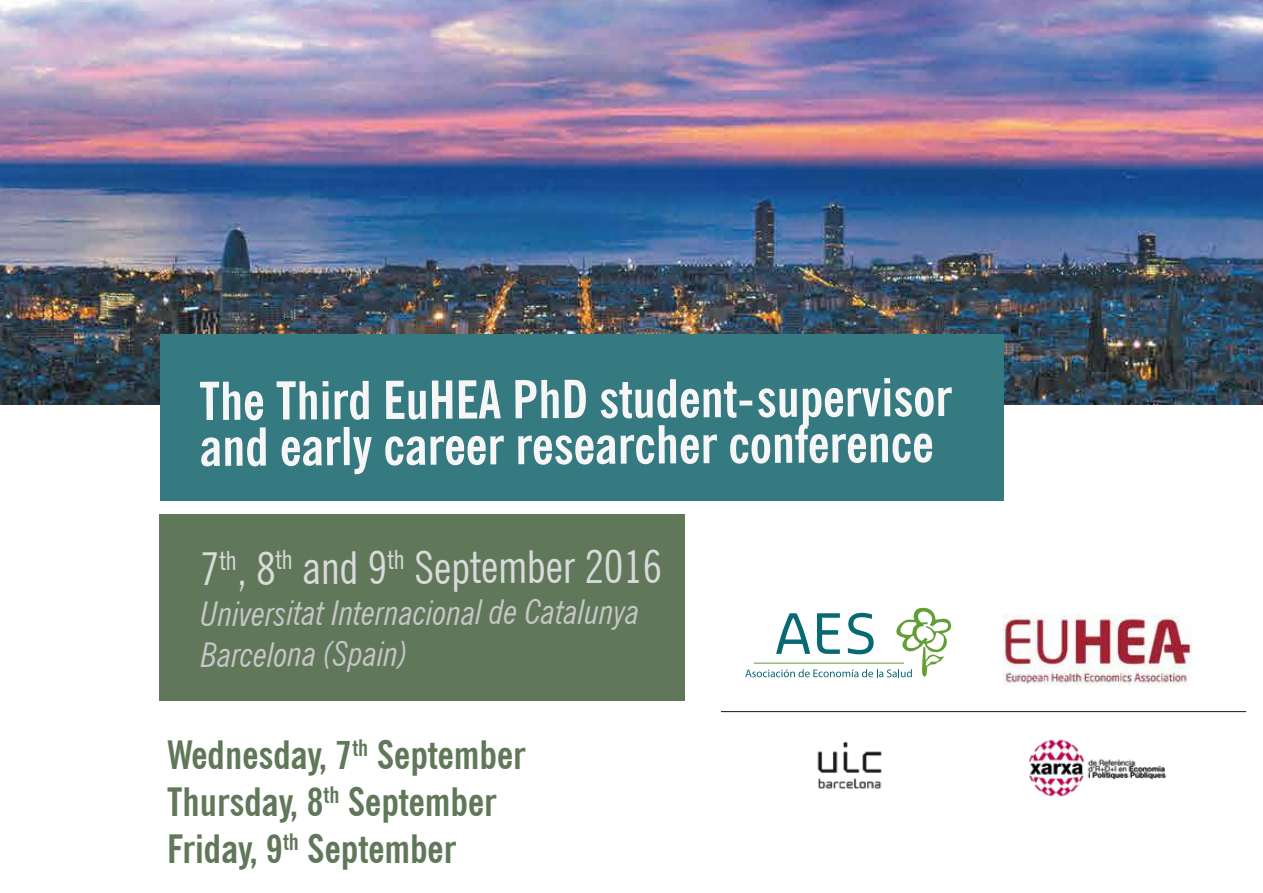
<style>
.page{position:relative;width:1263px;height:893px;background:#fff}
.page>*{position:absolute;margin:0;border:0;box-sizing:border-box;transform-origin:0 0}
.t1{font:700 condensed 52.35px/46.2px "News Gothic BT";letter-spacing:-.005em;color:#f6f6f6}
.t2{font:condensed 45.45px "News Gothic BT";letter-spacing:-.005em;color:#d9dadb}
.t3{font:700 condensed 39px/46.8px "News Gothic BT";color:#607859}
.t4{font:italic condensed 34.2px/41.5px "News Gothic BT";color:#c6c7c8}
</style>
<div class="page">
<div style="left:160px;top:514px;width:525px;height:187px;background:#607859"></div>
<img style="left:0;top:0;width:1263px;height:405px">
<div style="left:160px;top:335px;width:844px;height:166px;background:#357981"></div>
<svg style="left:745px;top:607px;width:207px;height:70px"></svg>
<img style="left:817px;top:741px;width:65px;height:48px">
<img style="left:1004px;top:614px;width:187px;height:71px">
<img style="left:1029px;top:739px;width:138px;height:58px">
<hr style="left:721px;top:711px;width:525px;height:1px;background:#1a171c">
<p class="t1" style="left:199px;top:375px;width:754px">The Third EuHEA PhD student-supervisor and early career researcher conference</p>
<p class="t2" style="left:200px;top:540px;width:463px">7<sup>th</sup>, 8<sup>th</sup> and 9<sup>th</sup> September 2016</p>
<p class="t4" style="left:201px;top:592px;width:441px">Universitat Internacional de Catalunya<br>Barcelona (Spain)</p>
<p class="t3" style="left:167px;top:731px;width:360px">Wednesday, 7<sup>th</sup> September<br>Thursday, 8<sup>th</sup> September<br>Friday, 9<sup>th</sup> September</p>
</div>
